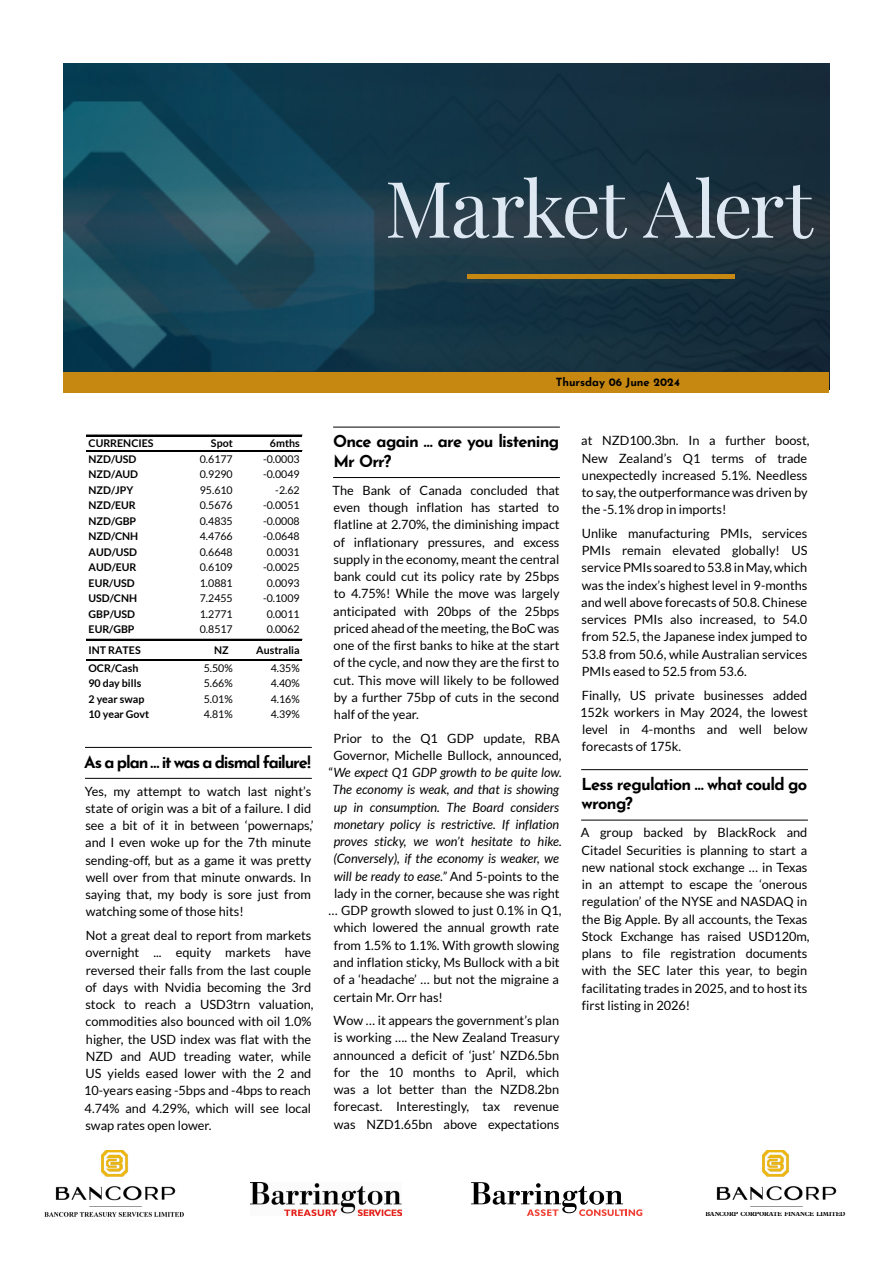
<style>
.page{position:relative;width:893px;height:1263px;background:#fff}
.page>*{position:absolute;margin:0;border:0;box-sizing:border-box;transform-origin:0 0}
.t1{font:78px "Playfair Display";letter-spacing:-.03em;color:#dee8f3}
.t2{font:700 16.5px/19.5px "Josefin Sans";letter-spacing:-.045em;color:#000}
.t3{font:700 16.5px "Josefin Sans";letter-spacing:-.07em;color:#000}
.t4{font:12.75px/17.2px "Lato";color:#000}
.t5{font:italic 12.75px "Lato";color:#000}
.t6{font:700 11.25px "Josefin Sans";color:#000}
.t7{font:10.65px "Lato";color:#000}
.t8{font:700 10.65px "Lato";color:#000}
.t9{font:700 6.45px "Plantin Std";letter-spacing:-.01em;color:#000;scale:.93 1}
.s1{font-style:normal}
</style>
<div class="page">
<hr style="left:85px;top:747px;width:227px;height:1px;background:#000">
<hr style="left:85px;top:778px;width:227px;height:1px;background:#000">
<hr style="left:86px;top:435px;width:216px;height:1px;background:#000">
<hr style="left:86px;top:450px;width:216px;height:1px;background:#000">
<hr style="left:86px;top:639px;width:216px;height:1px;background:#000">
<hr style="left:86px;top:659px;width:216px;height:1px;background:#000">
<hr style="left:86px;top:660px;width:216px;height:1px;background:#000">
<hr style="left:333px;top:427px;width:227px;height:1px;background:#000">
<hr style="left:333px;top:477px;width:227px;height:1px;background:#000">
<hr style="left:581px;top:769px;width:227px;height:1px;background:#000">
<hr style="left:581px;top:820px;width:227px;height:1px;background:#000">
<img style="left:44px;top:1150px;width:140px;height:67px">
<img style="left:251px;top:1182px;width:151px;height:33px">
<img style="left:716px;top:1150px;width:121px;height:57px">
<img style="left:64px;top:64px;width:765px;height:308px">
<div style="left:64px;top:372px;width:765px;height:21px;background:#c78812"></div>
<hr style="left:467px;top:275px;width:268px;height:4px;background:#c78812">
<svg style="left:471px;top:1182px;width:171px;height:34px"></svg>
<h1 class="t1" style="left:385px;top:148px;width:429px">Market Alert</h1>
<p class="t6" style="left:556px;top:372px;width:126px">Thursday 06 June 2024</p>
<p class="t8" style="left:89px;top:437px;width:67px">CURRENCIES</p>
<p class="t8" style="left:211px;top:437px;width:23px">Spot</p>
<p class="t8" style="left:270px;top:437px;width:31px">6mths</p>
<p class="t8" style="left:89px;top:453px;width:49px">NZD/USD</p>
<p class="t7" style="left:200px;top:453px;width:34px">0.6177</p>
<p class="t7" style="left:263px;top:453px;width:38px">-0.0003</p>
<p class="t8" style="left:89px;top:468px;width:51px">NZD/AUD</p>
<p class="t7" style="left:200px;top:468px;width:34px">0.9290</p>
<p class="t7" style="left:263px;top:468px;width:38px">-0.0049</p>
<p class="t8" style="left:89px;top:484px;width:46px">NZD/JPY</p>
<p class="t7" style="left:200px;top:484px;width:34px">95.610</p>
<p class="t7" style="left:275px;top:484px;width:26px">-2.62</p>
<p class="t8" style="left:89px;top:499px;width:49px">NZD/EUR</p>
<p class="t7" style="left:200px;top:499px;width:34px">0.5676</p>
<p class="t7" style="left:263px;top:499px;width:38px">-0.0051</p>
<p class="t8" style="left:89px;top:515px;width:49px">NZD/GBP</p>
<p class="t7" style="left:200px;top:515px;width:34px">0.4835</p>
<p class="t7" style="left:263px;top:515px;width:38px">-0.0008</p>
<p class="t8" style="left:89px;top:530px;width:51px">NZD/CNH</p>
<p class="t7" style="left:200px;top:530px;width:34px">4.4766</p>
<p class="t7" style="left:263px;top:530px;width:38px">-0.0648</p>
<p class="t8" style="left:89px;top:546px;width:50px">AUD/USD</p>
<p class="t7" style="left:200px;top:546px;width:34px">0.6648</p>
<p class="t7" style="left:267px;top:546px;width:34px">0.0031</p>
<p class="t8" style="left:89px;top:561px;width:49px">AUD/EUR</p>
<p class="t7" style="left:200px;top:561px;width:34px">0.6109</p>
<p class="t7" style="left:263px;top:561px;width:38px">-0.0025</p>
<p class="t8" style="left:89px;top:577px;width:48px">EUR/USD</p>
<p class="t7" style="left:200px;top:577px;width:34px">1.0881</p>
<p class="t7" style="left:267px;top:577px;width:34px">0.0093</p>
<p class="t8" style="left:89px;top:592px;width:50px">USD/CNH</p>
<p class="t7" style="left:200px;top:592px;width:34px">7.2455</p>
<p class="t7" style="left:263px;top:592px;width:38px">-0.1009</p>
<p class="t8" style="left:89px;top:607px;width:48px">GBP/USD</p>
<p class="t7" style="left:200px;top:608px;width:34px">1.2771</p>
<p class="t7" style="left:267px;top:608px;width:34px">0.0011</p>
<p class="t8" style="left:89px;top:623px;width:47px">EUR/GBP</p>
<p class="t7" style="left:200px;top:623px;width:34px">0.8517</p>
<p class="t7" style="left:267px;top:623px;width:34px">0.0062</p>
<p class="t8" style="left:89px;top:644px;width:54px">INT RATES</p>
<p class="t8" style="left:214px;top:644px;width:16px">NZ</p>
<p class="t8" style="left:256px;top:644px;width:45px">Australia</p>
<p class="t8" style="left:89px;top:662px;width:51px">OCR/Cash</p>
<p class="t7" style="left:204px;top:662px;width:31px">5.50%</p>
<p class="t7" style="left:271px;top:662px;width:31px">4.35%</p>
<p class="t8" style="left:89px;top:677px;width:54px">90 day bills</p>
<p class="t7" style="left:204px;top:677px;width:31px">5.66%</p>
<p class="t7" style="left:271px;top:677px;width:31px">4.40%</p>
<p class="t8" style="left:89px;top:693px;width:57px">2 year swap</p>
<p class="t7" style="left:204px;top:693px;width:31px">5.01%</p>
<p class="t7" style="left:271px;top:693px;width:31px">4.16%</p>
<p class="t8" style="left:89px;top:708px;width:62px">10 year Govt</p>
<p class="t7" style="left:204px;top:708px;width:31px">4.81%</p>
<p class="t7" style="left:271px;top:708px;width:31px">4.39%</p>
<p class="t3" style="left:84px;top:747px;width:228px">As a plan … it was a dismal failure!</p>
<p class="t4" style="left:85px;top:782px;width:230px">Yes, my attempt to watch last night’s state of origin was a bit of a failure. I did see a bit of it in between ‘powernaps,’ and I even woke up for the 7th minute sending-off, but as a game it was pretty well over from that minute onwards. In saying that, my body is sore just from watching some of those hits!</p>
<p class="t4" style="left:84px;top:927px;width:231px">Not a great deal to report from markets overnight ... equity markets have reversed their falls from the last couple of days with Nvidia becoming the 3rd stock to reach a USD3trn valuation, commodities also bounced with oil 1.0% higher, the USD index was flat with the NZD and AUD treading water, while US yields eased lower with the 2 and 10-years easing -5bps and -4bps to reach 4.74% and 4.29%, which will see local swap rates open lower.</p>
<p class="t2" style="left:333px;top:429px;width:228px">Once again … are you listening<br>Mr Orr?</p>
<p class="t4" style="left:333px;top:481px;width:229px;text-align:justify">The Bank of Canada concluded that even though inflation has started to flatline at 2.70%, the diminishing impact of inflationary pressures, and excess supply in the economy, meant the central bank could cut its policy rate by 25bps to 4.75%! While the move was largely anticipated with 20bps of the 25bps priced ahead of the meeting, the BoC was one of the first banks to hike at the start of the cycle, and now they are the first to cut. This move will likely to be followed by a further 75bp of cuts in the second half of the year.</p>
<p class="t4" style="left:334px;top:729px;width:228px">Prior to the Q1 GDP update, RBA</p>
<p class="t4" style="left:333px;top:747px;width:230px">Governor, Michelle Bullock, announced,</p>
<p class="t5" style="left:329px;top:765px;width:234px"><span class="s1">“</span>We expect Q1 GDP growth to be quite low.</p>
<p class="t5" style="left:332px;top:783px;width:228px">The economy is weak, and that is showing</p>
<p class="t5" style="left:334px;top:800px;width:227px">up in consumption. The Board considers</p>
<p class="t5" style="left:334px;top:817px;width:227px">monetary policy is restrictive. If inflation</p>
<p class="t5" style="left:334px;top:834px;width:230px">proves sticky, we won’t hesitate to hike.</p>
<p class="t5" style="left:333px;top:852px;width:227px">(Conversely), if the economy is weaker, we</p>
<p class="t5" style="left:334px;top:869px;width:227px">will be ready to ease.” <span class="s1">And 5-points to the</span></p>
<p class="t4" style="left:334px;top:885px;width:227px">lady in the corner, because she was right</p>
<p class="t4" style="left:329px;top:902px;width:234px">… GDP growth slowed to just 0.1% in Q1,</p>
<p class="t4" style="left:334px;top:919px;width:227px">which lowered the annual growth rate</p>
<p class="t4" style="left:334px;top:936px;width:227px">from 1.5% to 1.1%. With growth slowing</p>
<p class="t4" style="left:333px;top:954px;width:228px">and inflation sticky, Ms Bullock with a bit</p>
<p class="t4" style="left:334px;top:971px;width:227px">of a ‘headache’ … but not the migraine a</p>
<p class="t4" style="left:334px;top:988px;width:111px">certain Mr. Orr has!</p>
<p class="t4" style="left:333px;top:1012px;width:228px;text-align:justify">Wow … it appears the government’s plan is working …. the New Zealand Treasury announced a deficit of ‘just’ NZD6.5bn for the 10 months to April, which was a lot better than the NZD8.2bn forecast. Interestingly, tax revenue was NZD1.65bn above expectations</p>
<p class="t4" style="left:581px;top:432px;width:230px">at NZD100.3bn. In a further boost, New Zealand’s Q1 terms of trade unexpectedly increased 5.1%. Needless to say, the outperformance was driven by the -5.1% drop in imports!</p>
<p class="t4" style="left:581px;top:525px;width:228px;text-align:justify">Unlike manufacturing PMIs, services PMIs remain elevated globally! US service PMIs soared to 53.8 in May, which was the index’s highest level in 9-months and well above forecasts of 50.8. Chinese services PMIs also increased, to 54.0 from 52.5, the Japanese index jumped to 53.8 from 50.6, while Australian services PMIs eased to 52.5 from 53.6.</p>
<p class="t4" style="left:580px;top:686px;width:229px;text-align:justify">Finally, US private businesses added 152k workers in May 2024, the lowest level in 4-months and well below forecasts of 175k.</p>
<p class="t2" style="left:581px;top:772px;width:227px">Less regulation … what could go wrong?</p>
<p class="t4" style="left:581px;top:824px;width:230px">A group backed by BlackRock and Citadel Securities is planning to start a new national stock exchange … in Texas in an attempt to escape the ‘onerous regulation’ of the NYSE and NASDAQ in the Big Apple. By all accounts, the Texas Stock Exchange has raised USD120m, plans to file registration documents with the SEC later this year, to begin facilitating trades in 2025, and to host its first listing in 2026!</p>
<p class="t9" style="left:705px;top:1210px;width:152px">BANCORP CORPORATE FINANCE LIMITED</p>
</div>
